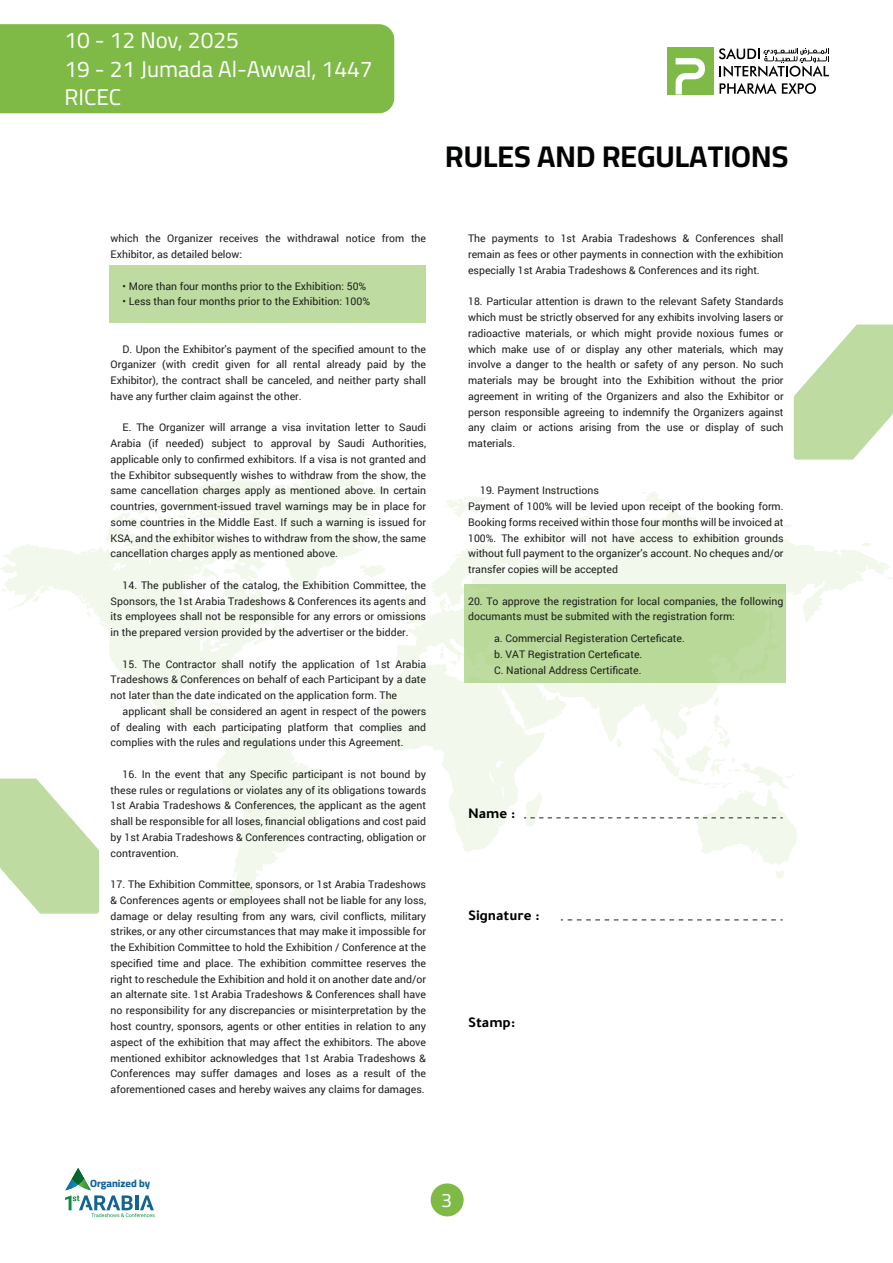
<style>
.page{position:relative;width:893px;height:1263px;background:#fff}
.page>*{position:absolute;margin:0;border:0;box-sizing:border-box;transform-origin:0 0}
.t1{font:700 30px "Cairo";color:#020303}
.t2{font:22.8px/28px "Cairo";color:#fff}
.t3{font:19.5px "Cairo";color:#fff}
.t4{font:700 15px "Tajawal";letter-spacing:-.005em;color:#000}
.t5{font:10.5px/15.8px "Roboto";color:#1d1e1c;text-align:justify}
.t6{font:800 10.5px "Cairo";color:#116595}
</style>
<div class="page">
<svg style="left:798px;top:543px;width:93px;height:79px"></svg>
<div style="left:431px;top:1183px;width:33px;height:33px;background:#7eba45;border-radius:50%"></div>
<svg style="left:65px;top:1167px;width:90px;height:50px"></svg>
<div style="left:109px;top:266px;width:317px;height:57px;background:#bedca2"></div>
<svg style="left:794px;top:324px;width:99px;height:136px"></svg>
<svg style="left:0;top:477px;width:798px;height:444px"></svg>
<div style="left:667px;top:47px;width:47px;height:47px;background:#7eba45"></div>
<svg style="left:676px;top:58px;width:29px;height:36px"></svg>
<svg style="left:720px;top:83px;width:56px;height:11px"></svg>
<svg style="left:782px;top:83px;width:34px;height:11px"></svg>
<svg style="left:719px;top:48px;width:110px;height:29px"></svg>
<div style="left:0;top:24px;width:394px;height:89px;background:#7eba45"></div>
<h2 class="t2" style="left:64px;top:29px;width:310px">10 - 12 Nov, 2025<br>19 - 21 Jumada Al-Awwal, 1447<br>RICEC</h2>
<h1 class="t1" style="left:445px;top:144px;width:345px">RULES AND REGULATIONS</h1>
<p class="t5" style="left:111px;top:231px;width:317px">which the Organizer receives the withdrawal notice from the<br>Exhibitor, as detailed below:</p>
<p class="t5" style="left:123px;top:279px;width:249px">ï More than four months prior to the Exhibition: 50% ï Less than four months prior to the Exhibition: 100%</p>
<p class="t5" style="left:111px;top:341px;width:317px;text-indent:12px">D. Upon the Exhibitor's payment of the specified amount to the Organizer (with credit given for all rental already paid by the Exhibitor), the contract shall be canceled, and neither party shall have any further claim against the other.</p>
<p class="t5" style="left:111px;top:419px;width:317px;text-indent:12px">E. The Organizer will arrange a visa invitation letter to Saudi Arabia (if needed) subject to approval by Saudi Authorities, applicable only to confirmed exhibitors. If a visa is not granted and the Exhibitor subsequently wishes to withdraw from the show, the same cancellation charges apply as mentioned above. In certain countries, government-issued travel warnings may be in place for some countries in the Middle East. If such a warning is issued for KSA, and the exhibitor wishes to withdraw from the show, the same cancellation charges apply as mentioned above.</p>
<p class="t5" style="left:111px;top:577px;width:317px;text-indent:12px">14. The publisher of the catalog, the Exhibition Committee, the Sponsors, the 1st Arabia Tradeshows &amp; Conferences its agents and its employees shall not be responsible for any errors or omissions in the prepared version provided by the advertiser or the bidder.</p>
<p class="t5" style="left:111px;top:656px;width:317px;text-indent:12px">15. The Contractor shall notify the application of 1st Arabia Tradeshows &amp; Conferences on behalf of each Participant by a date not later than the date indicated on the application form. The</p>
<p class="t5" style="left:111px;top:704px;width:317px;text-indent:12px">applicant shall be considered an agent in respect of the powers of dealing with each participating platform that complies and complies with the rules and regulations under this Agreement.</p>
<p class="t5" style="left:111px;top:766px;width:317px;text-indent:12px">16. In the event that any Specific participant is not bound by these rules or regulations or violates any of its obligations towards 1st Arabia Tradeshows &amp; Conferences, the applicant as the agent shall be responsible for all loses, financial obligations and cost paid by 1st Arabia Tradeshows &amp; Conferences contracting, obligation or contravention.</p>
<p class="t5" style="left:111px;top:876px;width:317px">17. The Exhibition Committee, sponsors, or 1st Arabia Tradeshows &amp; Conferences agents or employees shall not be liable for any loss, damage or delay resulting from any wars, civil conflicts, military strikes, or any other circumstances that may make it impossible for the Exhibition Committee to hold the Exhibition / Conference at the specified time and place. The exhibition committee reserves the right to reschedule the Exhibition and hold it on another date and/or an alternate site. 1st Arabia Tradeshows &amp; Conferences shall have no responsibility for any discrepancies or misinterpretation by the host country, sponsors, agents or other entities in relation to any aspect of the exhibition that may affect the exhibitors. The above mentioned exhibitor acknowledges that 1st Arabia Tradeshows &amp; Conferences may suffer damages and loses as a result of the aforementioned cases and hereby waives any claims for damages.</p>
<p class="t5" style="left:468px;top:230px;width:317px">The payments to 1st Arabia Tradeshows &amp; Conferences shall remain as fees or other payments in connection with the exhibition especially 1st Arabia Tradeshows &amp; Conferences and its right.</p>
<p class="t5" style="left:468px;top:294px;width:317px">18. Particular attention is drawn to the relevant Safety Standards which must be strictly observed for any exhibits involving lasers or radioactive materials, or which might provide noxious fumes or which make use of or display any other materials, which may involve a danger to the health or safety of any person. No such materials may be brought into the Exhibition without the prior agreement in writing of the Organizers and also the Exhibitor or person responsible agreeing to indemnify the Organizers against any claim or actions arising from the use or display of such materials.</p>
<p class="t5" style="left:468px;top:483px;width:317px;text-align:left;text-indent:12px">19. Payment Instructions<br>Payment of 100% will be levied upon receipt of the booking form.<br>Booking forms received within those four months will be invoiced at 100%. The exhibitor will not have access to exhibition grounds without full payment to the organizerís account. No cheques and/or transfer copies will be accepted</p>
<p class="t5" style="left:468px;top:593px;width:317px">20. To approve the registration for local companies, the following documants must be submited with the registration form:</p>
<p class="t5" style="left:494px;top:630px;width:192px;text-align:left">a. Commercial Registeration Certeficate. b. VAT Registration Certeficate.<br>C. National Address Certificate.</p>
<h3 class="t4" style="left:468px;top:808px;width:49px">Name :</h3>
<h3 class="t4" style="left:468px;top:910px;width:73px">Signature :</h3>
<h3 class="t4" style="left:468px;top:1017px;width:48px">Stamp:</h3>
<p class="t6" style="left:90px;top:1179px;width:61px">Organized by</p>
<h3 class="t3" style="left:441px;top:1192px;width:12px">3</h3>
</div>
